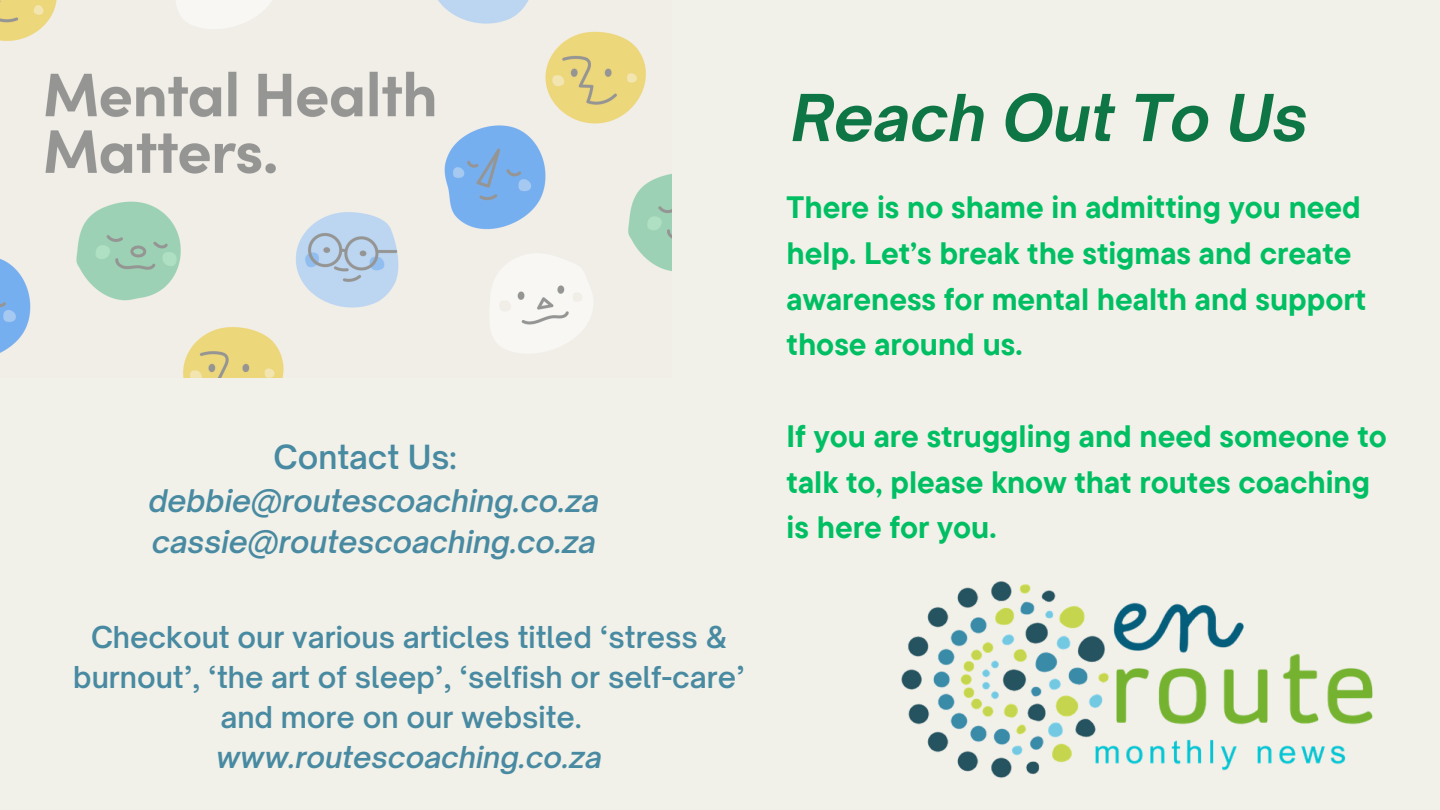
<style>
.page{position:relative;width:1440px;height:810px;background:#f1f0e9}
.page>*{position:absolute;margin:0;border:0;box-sizing:border-box;transform-origin:0 0}
.t1{font:italic 700 61.9px "Open Sauce One";color:#0d7644}
.t2{font:600 31.9px "Open Sauce One";color:#488aa1}
.t3{font:700 30.9px/45.8px "TT Commons Pro";color:#00bf63}
.t4{font:italic 600 29.9px/41.2px "Open Sauce One";color:#488aa1}
.t5{font:600 28.9px/39.8px "Open Sauce One";color:#488aa1;text-align:center}
.s1{font-style:italic}
</style>
<div class="page">
<img style="left:0;top:0;width:671px;height:377px">
<img style="left:901px;top:581px;width:472px;height:197px">
<p class="t2" style="left:274px;top:437px;width:185px">Contact Us:</p>
<p class="t4" style="left:148px;top:480px;width:452px">debbie@routescoaching.co.za cassie@routescoaching.co.za</p>
<p class="t5" style="left:73px;top:618px;width:673px">Checkout our various articles titled ‘stress &amp; burnout’, ‘the art of sleep’, ‘selfish or self-care’ and more on our website. <span class="s1">www.routescoaching.co.za</span></p>
<p class="t1" style="left:791px;top:79px;width:518px">Reach Out To Us</p>
<p class="t3" style="left:787px;top:184px;width:581px">There is no shame in admitting you need help. Let’s break the stigmas and create awareness for mental health and support those around us.</p>
<p class="t3" style="left:787px;top:412px;width:602px">If you are struggling and need someone to talk to, please know that routes coaching is here for you.</p>
</div>
